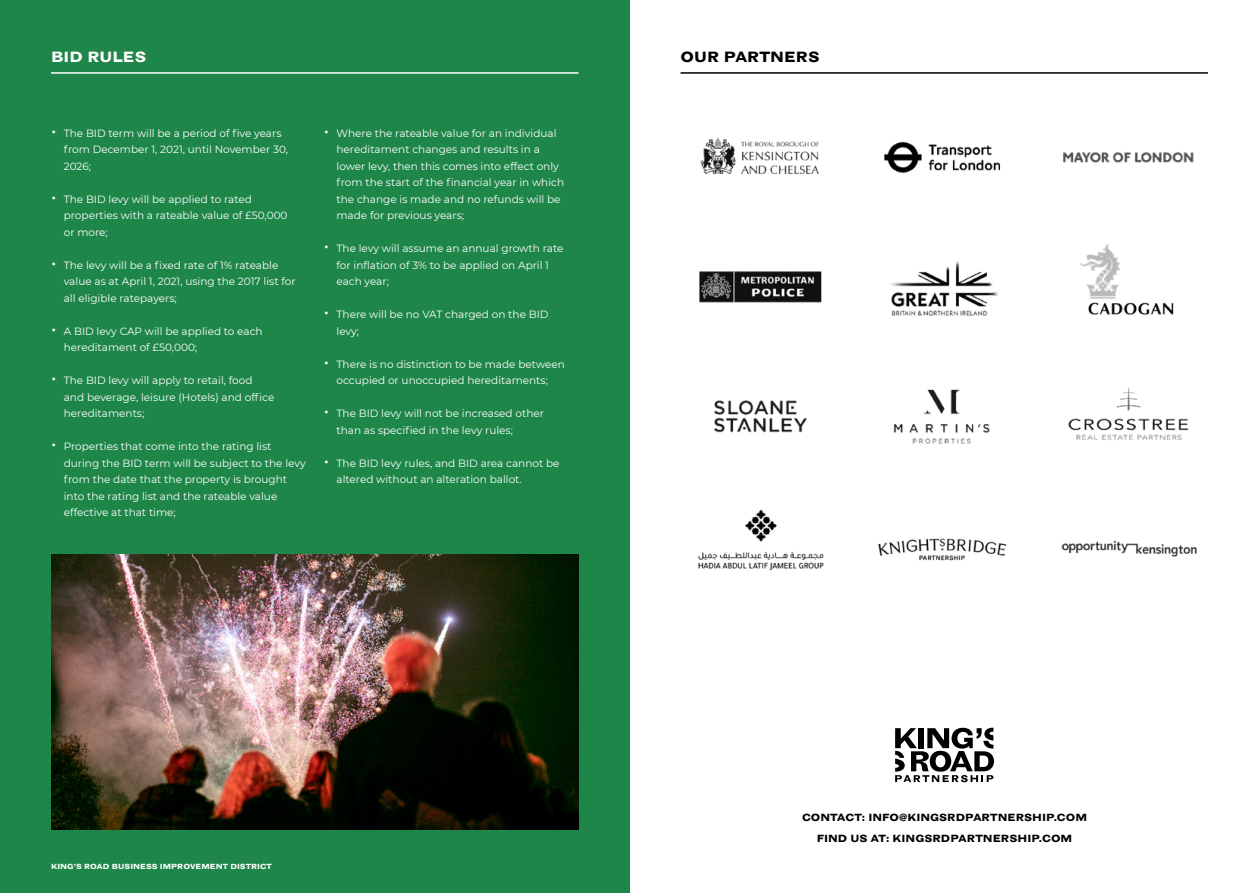
<style>
.page{position:relative;width:1259px;height:893px;background:#fff}
.page>*{position:absolute;margin:0;border:0;box-sizing:border-box;transform-origin:0 0}
.t1{font:700 expanded 15px "Grotesque Disp MT Std";color:#000}
.t2{font:700 expanded 15px "Grotesque Disp MT Std";color:#fff}
.t3{font:10.5px/16.5px "Montserrat";color:#fff}
.t4{font:700 expanded 10.5px/21px "Grotesque Disp MT Std";color:#000;text-align:center}
.t5{font:700 expanded 7.5px "Grotesque Disp MT Std";color:#fff}
.s1{font-size:18px}
</style>
<div class="page">
<svg style="left:895px;top:728px;width:99px;height:54px"></svg>
<div style="left:0;top:0;width:629px;height:893px;background:#1f8649"></div>
<img style="left:700px;top:137px;width:119px;height:38px">
<img style="left:884px;top:141px;width:117px;height:33px">
<img style="left:1063px;top:152px;width:131px;height:11px">
<img style="left:699px;top:271px;width:123px;height:32px">
<img style="left:890px;top:261px;width:108px;height:55px">
<img style="left:1080px;top:244px;width:94px;height:71px">
<img style="left:714px;top:400px;width:93px;height:33px">
<img style="left:893px;top:389px;width:97px;height:55px">
<img style="left:1068px;top:387px;width:121px;height:53px">
<img style="left:698px;top:509px;width:126px;height:62px">
<img style="left:878px;top:538px;width:129px;height:23px">
<img style="left:1061px;top:540px;width:136px;height:17px">
<hr style="left:51px;top:72px;width:527px;height:2px;background:#fff">
<hr style="left:680px;top:72px;width:528px;height:2px;background:#000">
<img style="left:51px;top:555px;width:527px;height:275px">
<h1 class="t2" style="left:51px;top:47px;width:97px">BID RULES</h1>
<h1 class="t1" style="left:680px;top:47px;width:141px">OUR PARTNERS</h1>
<p class="t3" style="left:64px;top:124px;width:226px;text-indent:-13px"><span class="s1">•</span> The BID term will be a period of five years from December 1, 2021, until November 30,<br>2026;</p>
<p class="t3" style="left:64px;top:190px;width:225px;text-indent:-13px"><span class="s1">•</span> The BID levy will be applied to rated properties with a rateable value of £50,000 or more;</p>
<p class="t3" style="left:64px;top:256px;width:233px;text-indent:-13px"><span class="s1">•</span> The levy will be a fixed rate of 1% rateable value as at April 1, 2021, using the 2017 list for all eligible ratepayers;</p>
<p class="t3" style="left:64px;top:322px;width:200px;text-indent:-13px"><span class="s1">•</span> A BID levy CAP will be applied to each hereditament of £50,000;</p>
<p class="t3" style="left:64px;top:372px;width:212px;text-indent:-13px"><span class="s1">•</span> The BID levy will apply to retail, food and beverage, leisure (Hotels) and office hereditaments;</p>
<p class="t3" style="left:64px;top:438px;width:243px;text-indent:-13px"><span class="s1">•</span> Properties that come into the rating list during the BID term will be subject to the levy from the date that the property is brought into the rating list and the rateable value effective at that time;</p>
<p class="t3" style="left:336px;top:124px;width:229px;text-indent:-13px"><span class="s1">•</span> Where the rateable value for an individual hereditament changes and results in a lower levy, then this comes into effect only from the start of the financial year in which the change is made and no refunds will be made for previous years;</p>
<p class="t3" style="left:336px;top:240px;width:228px;text-indent:-13px"><span class="s1">•</span> The levy will assume an annual growth rate for inflation of 3% to be applied on April 1 each year;</p>
<p class="t3" style="left:336px;top:306px;width:213px;text-indent:-13px"><span class="s1">•</span> There will be no VAT charged on the BID levy;</p>
<p class="t3" style="left:324px;top:355px;width:243px;text-align:center"><span class="s1">•</span> There is no distinction to be made between occupied or unoccupied hereditaments;</p>
<p class="t3" style="left:336px;top:405px;width:209px;text-indent:-13px"><span class="s1">•</span> The BID levy will not be increased other than as specified in the levy rules;</p>
<p class="t3" style="left:336px;top:454px;width:224px;text-indent:-13px"><span class="s1">•</span> The BID levy rules, and BID area cannot be altered without an alteration ballot.</p>
<p class="t5" style="left:51px;top:862px;width:222px">KING’S ROAD BUSINESS IMPROVEMENT DISTRICT</p>
<p class="t4" style="left:802px;top:807px;width:287px">CONTACT: INFO@KINGSRDPARTNERSHIP.COM<br>FIND US AT: KINGSRDPARTNERSHIP.COM</p>
</div>
